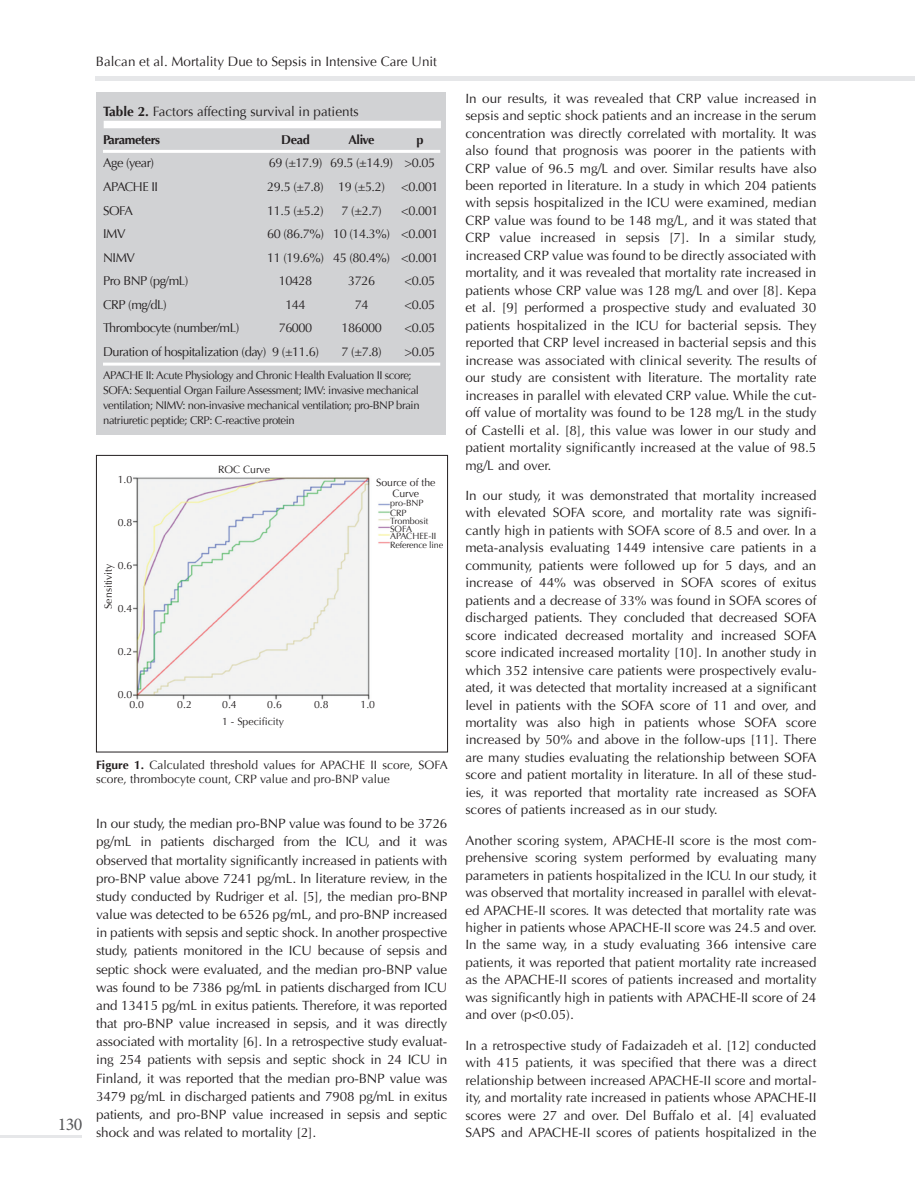
<style>
.page{position:relative;width:915px;height:1191px;background:#fff}
.page>*{position:absolute;margin:0;border:0;box-sizing:border-box;transform-origin:0 0}
.t1{font:18px "Minion Pro";color:#57585a}
.N1{font:13.5px/17.4px "Optima Normal Tr";color:#231f20;text-align:justify}
.t2{font:13.5px "Optima";color:#231f20}
.t3{font:12.75px "Optima";letter-spacing:-.035em;color:#231f20}
.t4{font:700 12.75px "Optima";letter-spacing:-.035em;color:#231f20}
.t5{font:12px/14.4px "Optima";color:#231f20}
.t6{font:11.25px/15px "Optima";letter-spacing:-.035em;color:#231f20}
.t7{font:10.5px "Optima";color:#231f20}
.t8{font:9px "Optima";color:#231f20}
.t9{font:9px "Optima";letter-spacing:-.02em;color:#231f20}
.s1{font-weight:700}
</style>
<div class="page">
<hr style="left:0;top:1135px;width:82px;height:3px;background:#e6e7e9">
<hr style="left:96px;top:77px;width:818px;height:4px;background:#e6e7e9">
<div style="left:96px;top:92px;width:350px;height:343px;background:#d1d2d4"></div>
<div style="left:104px;top:121px;width:337px;height:7px;background:#fff"></div>
<hr style="left:103px;top:150px;width:337px;height:3px;background:#fff">
<hr style="left:103px;top:362px;width:337px;height:3px;background:#fff">
<img style="left:133px;top:477px;width:258px;height:223px">
<div style="left:96px;top:455px;width:351px;height:297px;border:1px solid #231f20"></div>
<p class="t2" style="left:96px;top:54px;width:342px">Balcan et al. Mortality Due to Sepsis in Intensive Care Unit</p>
<p class="t2" style="left:103px;top:103px;width:257px"><span class="s1">Table 2.</span> Factors affecting survival in patients</p>
<p class="t4" style="left:103px;top:132px;width:58px">Parameters</p>
<p class="t4" style="left:281px;top:132px;width:30px">Dead</p>
<p class="t4" style="left:348px;top:132px;width:28px">Alive</p>
<p class="t4" style="left:416px;top:132px;width:9px">p</p>
<p class="t3" style="left:103px;top:156px;width:53px">Age (year)</p>
<p class="t3" style="left:269px;top:156px;width:168px">69 (±17.9) 69.5 (±14.9) &gt;0.05</p>
<p class="t3" style="left:103px;top:179px;width:56px">APACHE II</p>
<p class="t3" style="left:267px;top:179px;width:119px">29.5 (±7.8) 19 (±5.2)</p>
<p class="t3" style="left:401px;top:179px;width:39px">&lt;0.001</p>
<p class="t3" style="left:103px;top:203px;width:31px">SOFA</p>
<p class="t3" style="left:267px;top:203px;width:58px">11.5 (±5.2)</p>
<p class="t3" style="left:341px;top:203px;width:42px">7 (±2.7)</p>
<p class="t3" style="left:401px;top:203px;width:39px">&lt;0.001</p>
<p class="t3" style="left:103px;top:226px;width:24px">IMV</p>
<p class="t3" style="left:267px;top:226px;width:173px">60 (86.7%) 10 (14.3%) &lt;0.001</p>
<p class="t3" style="left:103px;top:250px;width:33px">NIMV</p>
<p class="t3" style="left:267px;top:250px;width:173px">11 (19.6%) 45 (80.4%) &lt;0.001</p>
<p class="t3" style="left:103px;top:273px;width:87px">Pro BNP (pg/mL)</p>
<p class="t3" style="left:278px;top:273px;width:35px">10428</p>
<p class="t3" style="left:348px;top:273px;width:29px">3726</p>
<p class="t3" style="left:404px;top:273px;width:32px">&lt;0.05</p>
<p class="t3" style="left:103px;top:297px;width:65px">CRP (mg/dL)</p>
<p class="t3" style="left:285px;top:297px;width:22px">144</p>
<p class="t3" style="left:354px;top:297px;width:15px">74</p>
<p class="t3" style="left:404px;top:297px;width:32px">&lt;0.05</p>
<p class="t3" style="left:103px;top:320px;width:137px">Thrombocyte (number/mL)</p>
<p class="t3" style="left:278px;top:320px;width:35px">76000</p>
<p class="t3" style="left:341px;top:320px;width:42px">186000</p>
<p class="t3" style="left:404px;top:320px;width:32px">&lt;0.05</p>
<p class="t3" style="left:103px;top:344px;width:217px">Duration of hospitalization (day) 9 (±11.6)</p>
<p class="t3" style="left:341px;top:344px;width:42px">7 (±7.8)</p>
<p class="t3" style="left:404px;top:344px;width:32px">&gt;0.05</p>
<p class="t6" style="left:103px;top:368px;width:318px">APACHE II: Acute Physiology and Chronic Health Evaluation II score; SOFA: Sequential Organ Failure Assessment; IMV: invasive mechanical ventilation; NIMV: non-invasive mechanical ventilation; pro-BNP brain natriuretic peptide; CRP: C-reactive protein</p>
<p class="t1" style="left:58px;top:1112px;width:26px">130</p>
<p class="t7" style="left:118px;top:473px;width:16px">1.0</p>
<p class="t7" style="left:118px;top:516px;width:16px">0.8</p>
<p class="t7" style="left:118px;top:559px;width:16px">0.6</p>
<p class="t7" style="left:118px;top:602px;width:16px">0.4</p>
<p class="t7" style="left:118px;top:645px;width:16px">0.2</p>
<p class="t7" style="left:118px;top:688px;width:16px">0.0</p>
<p class="t7" style="left:102px;top:609px;width:47px;rotate:-90deg">Sensitivity</p>
<p class="t7" style="left:218px;top:463px;width:53px">ROC Curve</p>
<p class="t7" style="left:376px;top:476px;width:61px">Source of the</p>
<p class="t7" style="left:392px;top:487px;width:28px">Curve</p>
<p class="t8" style="left:390px;top:497px;width:35px">pro-BNP</p>
<p class="t9" style="left:390px;top:540px;width:55px">Reference line</p>
<p class="t8" style="left:390px;top:507px;width:18px">CRP</p>
<p class="t8" style="left:390px;top:516px;width:40px">Trombosit</p>
<p class="t8" style="left:390px;top:523px;width:24px">SOFA</p>
<p class="t8" style="left:390px;top:531px;width:48px">APACHEE-II</p>
<p class="t7" style="left:129px;top:698px;width:16px">0.0</p>
<p class="t7" style="left:177px;top:698px;width:16px">0.2</p>
<p class="t7" style="left:222px;top:698px;width:16px">0.4</p>
<p class="t7" style="left:267px;top:698px;width:16px">0.6</p>
<p class="t7" style="left:314px;top:698px;width:16px">0.8</p>
<p class="t7" style="left:360px;top:698px;width:16px">1.0</p>
<p class="t7" style="left:222px;top:715px;width:63px">1 - Specificity</p>
<p class="t5" style="left:96px;top:757px;width:353px"><span class="s1">Figure 1.</span> Calculated threshold values for APACHE II score, SOFA score, thrombocyte count, CRP value and pro-BNP value</p>
<p class="N1" style="left:96px;top:814px;width:352px;line-height:18.1px">In our study, the median pro-BNP value was found to be 3726 pg/mL in patients discharged from the ICU, and it was observed that mortality significantly increased in patients with pro-BNP value above 7241 pg/mL. In literature review, in the study conducted by Rudriger et al. [5], the median pro-BNP value was detected to be 6526 pg/mL, and pro-BNP increased in patients with sepsis and septic shock. In another prospective study, patients monitored in the ICU because of sepsis and septic shock were evaluated, and the median pro-BNP value was found to be 7386 pg/mL in patients discharged from ICU and 13415 pg/mL in exitus patients. Therefore, it was reported that pro-BNP value increased in sepsis, and it was directly associated with mortality [6]. In a retrospective study evaluat&shy;ing 254 patients with sepsis and septic shock in 24 ICU in Finland, it was reported that the median pro-BNP value was 3479 pg/mL in discharged patients and 7908 pg/mL in exitus patients, and pro-BNP value increased in sepsis and septic shock and was related to mortality [2].</p>
<p class="N1" style="left:465px;top:89px;width:352px">In our results, it was revealed that CRP value increased in sepsis and septic shock patients and an increase in the serum concentration was directly correlated with mortality. It was also found that prognosis was poorer in the patients with CRP value of 96.5 mg/L and over. Similar results have also been reported in literature. In a study in which 204 patients with sepsis hospitalized in the ICU were examined, median CRP value was found to be 148 mg/L, and it was stated that CRP value increased in sepsis [7]. In a similar study, increased CRP value was found to be directly associated with mortality, and it was revealed that mortality rate increased in patients whose CRP value was 128 mg/L and over [8]. Kepa et al. [9] performed a prospective study and evaluated 30 patients hospitalized in the ICU for bacterial sepsis. They reported that CRP level increased in bacterial sepsis and this increase was associated with clinical severity. The results of our study are consistent with literature. The mortality rate increases in parallel with elevated CRP value. While the cut&shy;off value of mortality was found to be 128 mg/L in the study of Castelli et al. [8], this value was lower in our study and patient mortality significantly increased at the value of 98.5 mg/L and over.</p>
<p class="N1" style="left:465px;top:486px;width:352px">In our study, it was demonstrated that mortality increased with elevated SOFA score, and mortality rate was signifi&shy;cantly high in patients with SOFA score of 8.5 and over. In a meta-analysis evaluating 1449 intensive care patients in a community, patients were followed up for 5 days, and an increase of 44% was observed in SOFA scores of exitus patients and a decrease of 33% was found in SOFA scores of discharged patients. They concluded that decreased SOFA score indicated decreased mortality and increased SOFA score indicated increased mortality [10]. In another study in which 352 intensive care patients were prospectively evalu&shy;ated, it was detected that mortality increased at a significant level in patients with the SOFA score of 11 and over, and mortality was also high in patients whose SOFA score increased by 50% and above in the follow-ups [11]. There are many studies evaluating the relationship between SOFA score and patient mortality in literature. In all of these stud&shy;ies, it was reported that mortality rate increased as SOFA scores of patients increased as in our study.</p>
<p class="N1" style="left:465px;top:831px;width:352px">Another scoring system, APACHE-II score is the most com&shy;prehensive scoring system performed by evaluating many parameters in patients hospitalized in the ICU. In our study, it was observed that mortality increased in parallel with elevat&shy;ed APACHE-II scores. It was detected that mortality rate was higher in patients whose APACHE-II score was 24.5 and over.<br>In the same way, in a study evaluating 366 intensive care patients, it was reported that patient mortality rate increased as the APACHE-II scores of patients increased and mortality was significantly high in patients with APACHE-II score of 24 and over (p&lt;0.05).</p>
<p class="N1" style="left:465px;top:1036px;width:352px">In a retrospective study of Fadaizadeh et al. [12] conducted with 415 patients, it was specified that there was a direct relationship between increased APACHE-II score and mortal&shy;ity, and mortality rate increased in patients whose APACHE-II scores were 27 and over. Del Buffalo et al. [4] evaluated SAPS and APACHE-II scores of patients hospitalized in the</p>
</div>
